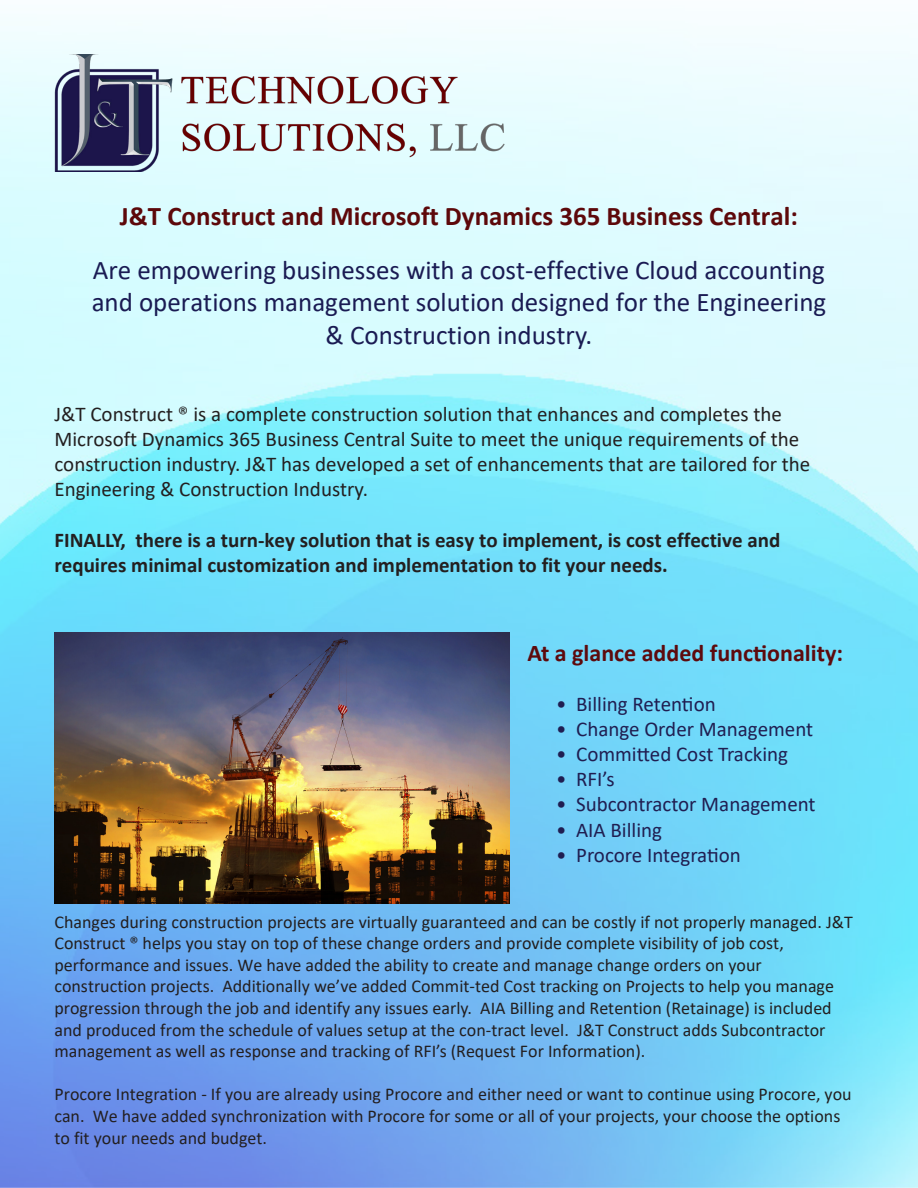
<style>
.page{position:relative;width:918px;height:1188px;background:#fff}
.page>*{position:absolute;margin:0;border:0;box-sizing:border-box;transform-origin:0 0}
.t1{font:27px/54px "Calibri";color:#1a1b53;text-align:center}
.t2{font:700 24px "Calibri";color:#5d0a0d}
.t3{font:21px/25.2px "Calibri";color:#231f20}
.t4{font:700 21px/25.2px "Calibri";color:#231f20}
.t5{font:21px "Calibri";color:#201e51}
.t6{font:18px/21.6px "Calibri";color:#231f20}
.s1{font-weight:700;color:#5d080a}
</style>
<div class="page">
<img style="left:0;top:17px;width:918px;height:1171px">
<img style="left:54px;top:633px;width:456px;height:270px">
<img style="left:54px;top:54px;width:456px;height:118px">
<p class="t1" style="left:93px;top:188px;width:734px"><span class="s1">J&amp;T Construct and Microsoft Dynamics 365 Business Central:<br></span>Are empowering businesses with a cost-effective Cloud accounting</p>
<p class="t1" style="left:92px;top:286px;width:736px;line-height:32.4px">and operations management solution designed for the Engineering &amp; Construction industry.</p>
<p class="t3" style="left:54px;top:401px;width:757px">J&amp;T Construct ® is a complete construction solution that enhances and completes the Microsoft Dynamics 365 Business Central Suite to meet the unique requirements of the construction industry. J&amp;T has developed a set of enhancements that are tailored for the Engineering &amp; Construction Industry.</p>
<p class="t4" style="left:54px;top:527px;width:727px">FINALLY, there is a turn-key solution that is easy to implement, is cost effective and requires minimal customization and implementation to fit your needs.</p>
<p class="t2" style="left:527px;top:636px;width:317px">At a glance added functionality:</p>
<p class="t5" style="left:556px;top:689px;width:161px">• Billing Retention</p>
<p class="t5" style="left:556px;top:714px;width:259px">• Change Order Management</p>
<p class="t5" style="left:556px;top:739px;width:233px">• Committed Cost Tracking</p>
<p class="t5" style="left:556px;top:765px;width:60px">• RFI’s</p>
<p class="t5" style="left:556px;top:790px;width:261px">• Subcontractor Management</p>
<p class="t5" style="left:556px;top:815px;width:107px">• AIA Billing</p>
<p class="t5" style="left:556px;top:840px;width:186px">• Procore Integration</p>
<p class="t6" style="left:54px;top:910px;width:800px">Changes during construction projects are virtually guaranteed and can be costly if not properly managed. J&amp;T Construct ® helps you stay on top of these change orders and provide complete visibility of job cost, performance and issues. We have added the ability to create and manage change orders on your construction projects. Additionally we’ve added Commit-ted Cost tracking on Projects to help you manage progression through the job and identify any issues early. AIA Billing and Retention (Retainage) is included and produced from the schedule of values setup at the con-tract level. J&amp;T Construct adds Subcontractor management as well as response and tracking of RFI’s (Request For Information).</p>
<p class="t6" style="left:54px;top:1083px;width:799px">Procore Integration - If you are already using Procore and either need or want to continue using Procore, you can. We have added synchronization with Procore for some or all of your projects, your choose the options to fit your needs and budget.</p>
</div>
